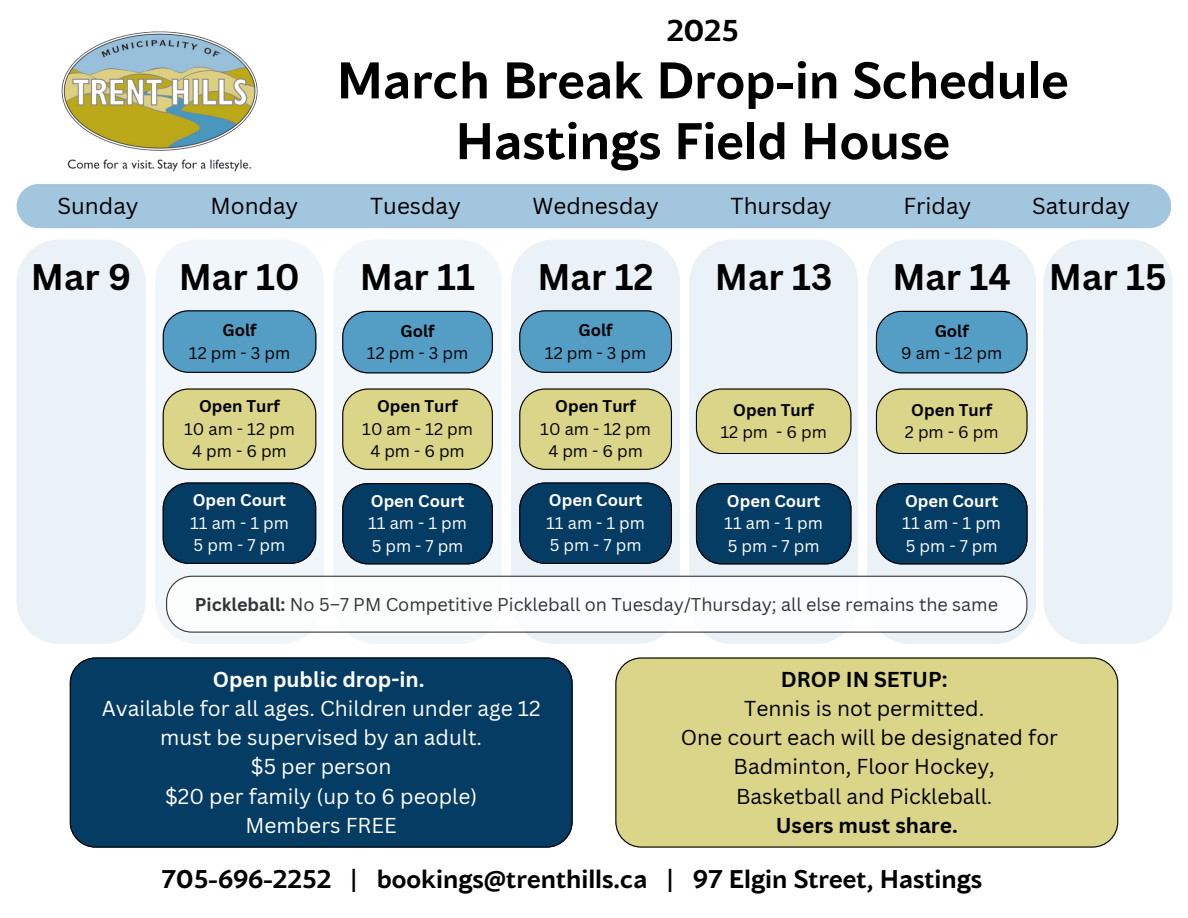
<style>
.page{position:relative;width:1188px;height:918px;background:#fff}
.page>*{position:absolute;margin:0;border:0;box-sizing:border-box;transform-origin:0 0}
.t1{font:700 51.3px/60.8px "Blacker Sans Pro";color:#000;text-align:center}
.t2{font:700 36px "Canva Sans";color:#000}
.t3{font:700 30px "Blacker Sans Pro";color:#000}
.t4{font:700 25.5px "Blacker Sans Pro";color:#000}
.t5{font:22.5px "Canva Sans";color:#000}
.t6{font:21px/29.2px "Canva Sans";color:#fff;text-align:center}
.t7{font:21px/29.2px "Canva Sans";color:#000;text-align:center}
.t8{font:18px "Canva Sans";color:#000}
.t9{font:16.5px "Canva Sans";color:#000}
.t10{font:16.5px "Canva Sans";color:#fff}
.t11{font:700 16.5px "Canva Sans";color:#000}
.t12{font:700 16.5px "Canva Sans";color:#fff}
.s1{font-weight:700}
</style>
<div class="page">
<svg style="left:333px;top:240px;width:169px;height:404px;fill:#f0f6f9"></svg>
<svg style="left:155px;top:240px;width:169px;height:404px;fill:#f0f6f9"></svg>
<svg style="left:511px;top:239px;width:169px;height:405px;background:#e9f0f5"></svg>
<div style="left:689px;top:239px;width:169px;height:405px;background:#eaf2f7"></div>
<svg style="left:867px;top:239px;width:169px;height:405px;background:#e9f0f5"></svg>
<div style="left:17px;top:184px;width:1154px;height:44px;background:#a3c6df"></div>
<img style="left:61px;top:31px;width:197px;height:141px">
<div style="left:1043px;top:239px;width:130px;height:405px;background:#eaf2f7"></div>
<div style="left:17px;top:239px;width:129px;height:405px;background:#eaf2f7"></div>
<svg style="left:163px;top:482px;width:153px;height:81px;background:#0e4267"></svg>
<svg style="left:163px;top:389px;width:153px;height:81px;background:#d3cf87"></svg>
<div style="left:70px;top:657px;width:503px;height:191px;background:#043c64"></div>
<svg style="left:342px;top:483px;width:151px;height:81px;background:#0e4267"></svg>
<svg style="left:342px;top:389px;width:151px;height:81px;background:#d3cf88"></svg>
<svg style="left:519px;top:482px;width:153px;height:81px;background:#0e4267"></svg>
<svg style="left:519px;top:389px;width:153px;height:81px;background:#d3cf88"></svg>
<svg style="left:696px;top:483px;width:155px;height:81px;background:#0d4166"></svg>
<svg style="left:696px;top:389px;width:155px;height:65px;background:#d2ce88"></svg>
<svg style="left:876px;top:483px;width:152px;height:81px;background:#0e4267"></svg>
<svg style="left:876px;top:389px;width:152px;height:65px;background:#d2ce88"></svg>
<div style="left:615px;top:657px;width:503px;height:191px;background:#dad588"></div>
<svg style="left:163px;top:310px;width:153px;height:63px;background:#599bbf"></svg>
<svg style="left:342px;top:311px;width:151px;height:62px;background:#599bc0"></svg>
<svg style="left:519px;top:310px;width:153px;height:63px;background:#599bbf"></svg>
<svg style="left:876px;top:311px;width:152px;height:62px;background:#599bbf"></svg>
<svg style="left:166px;top:576px;width:861px;height:57px"></svg>
<p class="t3" style="left:667px;top:12px;width:73px">2025</p>
<h3 class="t1" style="left:337px;top:48px;width:734px">March Break Drop-in Schedule<br>Hastings Field House</h3>
<p class="t5" style="left:57px;top:190px;width:83px">Sunday</p>
<p class="t5" style="left:210px;top:190px;width:89px">Monday</p>
<p class="t5" style="left:370px;top:190px;width:92px">Tuesday</p>
<p class="t5" style="left:533px;top:190px;width:128px">Wednesday</p>
<p class="t5" style="left:731px;top:190px;width:103px">Thursday</p>
<p class="t5" style="left:903px;top:190px;width:69px">Friday</p>
<p class="t5" style="left:1032px;top:190px;width:100px">Saturday</p>
<p class="t2" style="left:31px;top:251px;width:102px">Mar 9</p>
<p class="t2" style="left:179px;top:251px;width:123px">Mar 10</p>
<p class="t2" style="left:360px;top:251px;width:117px">Mar 11</p>
<h1 class="t2" style="left:537px;top:251px;width:118px">Mar 12</h1>
<h5 class="t2" style="left:715px;top:251px;width:119px">Mar 13</h5>
<h2 class="t2" style="left:892px;top:251px;width:120px">Mar 14</h2>
<h2 class="t2" style="left:1049px;top:251px;width:119px">Mar 15</h2>
<p class="t11" style="left:222px;top:319px;width:36px">Golf</p>
<p class="t9" style="left:189px;top:341px;width:103px">12pm-3pm</p>
<p class="t11" style="left:199px;top:395px;width:82px">Open Turf</p>
<h2 class="t9" style="left:184px;top:417px;width:112px">10 am - 12 pm</h2>
<p class="t9" style="left:192px;top:440px;width:96px">4pm-6pm</p>
<p class="t12" style="left:193px;top:488px;width:95px">Open Court</p>
<p class="t10" style="left:190px;top:511px;width:100px">11am-1pm</p>
<p class="t10" style="left:194px;top:533px;width:93px">5pm-7pm</p>
<p class="t11" style="left:401px;top:319px;width:36px">Golf</p>
<p class="t9" style="left:367px;top:342px;width:103px">12pm-3pm</p>
<p class="t11" style="left:377px;top:395px;width:82px">Open Turf</p>
<p class="t9" style="left:362px;top:417px;width:112px">10 am - 12 pm</p>
<h2 class="t9" style="left:370px;top:440px;width:96px">4pm-6pm</h2>
<p class="t12" style="left:371px;top:489px;width:95px">Open Court</p>
<p class="t10" style="left:368px;top:512px;width:100px">11am-1pm</p>
<p class="t10" style="left:372px;top:534px;width:93px">5pm-7pm</p>
<p class="t11" style="left:579px;top:319px;width:36px">Golf</p>
<p class="t9" style="left:545px;top:341px;width:103px">12pm-3pm</p>
<p class="t11" style="left:555px;top:395px;width:82px">Open Turf</p>
<p class="t9" style="left:540px;top:417px;width:112px">10 am - 12 pm</p>
<p class="t9" style="left:548px;top:440px;width:96px">4pm-6pm</p>
<p class="t12" style="left:549px;top:488px;width:95px">Open Court</p>
<p class="t10" style="left:546px;top:511px;width:100px">11am-1pm</p>
<p class="t10" style="left:550px;top:533px;width:93px">5pm-7pm</p>
<p class="t11" style="left:733px;top:398px;width:82px">Open Turf</p>
<p class="t9" style="left:720px;top:420px;width:108px">12pm -6pm</p>
<p class="t12" style="left:727px;top:489px;width:95px">Open Court</p>
<p class="t10" style="left:724px;top:512px;width:100px">11am-1pm</p>
<h2 class="t10" style="left:728px;top:534px;width:93px">5pm-7pm</h2>
<h2 class="t11" style="left:935px;top:319px;width:36px">Golf</h2>
<h5 class="t9" style="left:901px;top:342px;width:102px">9am-12pm</h5>
<h2 class="t11" style="left:911px;top:398px;width:82px">Open Turf</h2>
<p class="t9" style="left:905px;top:420px;width:95px">2pm-6pm</p>
<p class="t12" style="left:905px;top:489px;width:95px">Open Court</p>
<p class="t10" style="left:902px;top:512px;width:100px">11am-1pm</p>
<p class="t10" style="left:906px;top:534px;width:93px">5pm-7pm</p>
<p class="t8" style="left:195px;top:591px;width:805px"><span class="s1">Pickleball:</span> No 5–7 PM Competitive Pickleball on Tuesday/Thursday; all else remains the same</p>
<p class="t6" style="left:102px;top:664px;width:440px"><span class="s1">Open public drop-in.<br></span>Available for all ages. Children under age 12 must be supervised by an adult.<br>$5 per person<br>$20 per family (up to 6 people)<br>Members FREE</p>
<p class="t7" style="left:681px;top:664px;width:379px"><span class="s1">DROP IN SETUP:<br></span>Tennis is not permitted.<br>One court each will be designated for<br>Badminton, Floor Hockey,<br>Basketball and Pickleball.<br><span class="s1">Users must share.</span></p>
<p class="t4" style="left:162px;top:863px;width:822px">705-696-2252 | bookings@trenthills.ca | 97 Elgin Street, Hastings</p>
</div>
